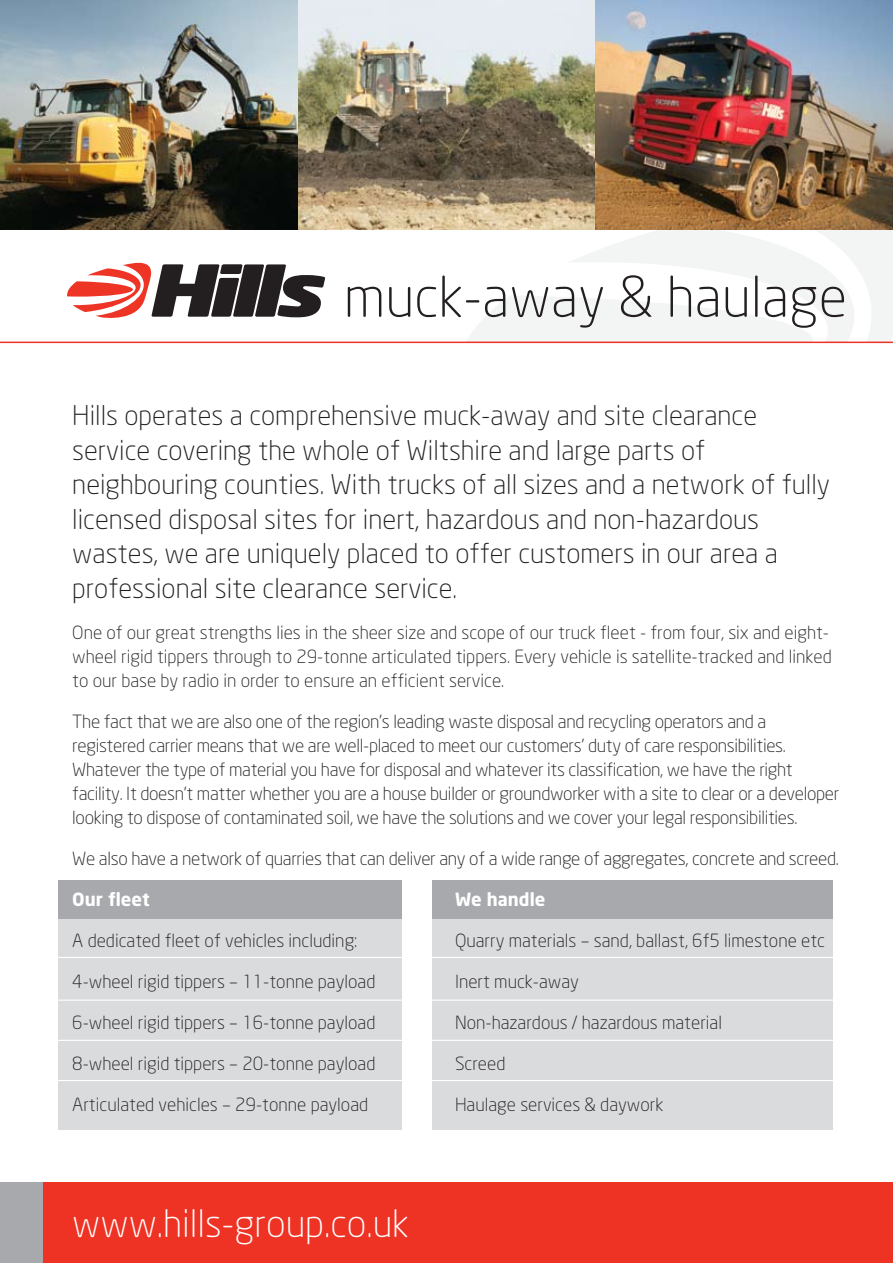
<style>
.page{position:relative;width:893px;height:1263px;background:#fff}
.page>*{position:absolute;margin:0;border:0;box-sizing:border-box;transform-origin:0 0}
.t1{font:300 55.5px "Neo Sans";color:#231f20}
.t2{font:300 37.5px "Neo Sans";color:#fff}
.t3{font:300 27px/34.5px "Neo Sans";color:#231f20}
.t4{font:300 18px/24px "Neo Sans";letter-spacing:-.02em;color:#231f20}
.t5{font:300 18px/24px "Neo Sans";color:#231f20}
.t6{font:700 18px "Neo Sans";color:#fff}
</style>
<div class="page">
<div style="left:58px;top:888px;width:774px;height:242px;background:#d9dbdc"></div>
<div style="left:58px;top:880px;width:774px;height:38px;background:#a7a9ac"></div>
<svg style="left:458px;top:230px;width:435px;height:112px;fill:#f3f4f4"></svg>
<svg style="left:67px;top:262px;width:258px;height:56px"></svg>
<hr style="left:0;top:342px;width:893px;height:1px;background:#ee3224">
<div style="left:0;top:1182px;width:893px;height:81px;background:#ee3224"></div>
<div style="left:0;top:1182px;width:43px;height:81px;background:#a7a9ac"></div>
<img style="left:298px;top:0;width:297px;height:230px">
<img style="left:595px;top:0;width:298px;height:230px">
<img style="left:0;top:0;width:298px;height:230px">
<hr style="left:56px;top:957px;width:780px;height:1px;background:#fff">
<hr style="left:56px;top:999px;width:780px;height:2px;background:#fff">
<hr style="left:56px;top:1040px;width:780px;height:1px;background:#fff">
<hr style="left:56px;top:1080px;width:780px;height:1px;background:#fff">
<div style="left:402px;top:871px;width:30px;height:265px;background:#fff"></div>
<h1 class="t1" style="left:344px;top:263px;width:505px">muck-away &amp; haulage</h1>
<p class="t3" style="left:72px;top:398px;width:759px">Hills operates a comprehensive muck-away and site clearance service covering the whole of Wiltshire and large parts of neighbouring counties. With trucks of all sizes and a network of fully licensed disposal sites for inert, hazardous and non-hazardous wastes, we are uniquely placed to offer customers in our area a professional site clearance service.</p>
<p class="t5" style="left:72px;top:620px;width:761px">One of our great strengths lies in the sheer size and scope of our truck fleet - from four, six and eight&shy;wheel rigid tippers through to 29-tonne articulated tippers. Every vehicle is satellite-tracked and linked to our base by radio in order to ensure an efficient service.</p>
<p class="t4" style="left:72px;top:709px;width:769px">The fact that we are also one of the region’s leading waste disposal and recycling operators and a registered carrier means that we are well-placed to meet our customers’ duty of care responsibilities.<br>Whatever the type of material you have for disposal and whatever its classification, we have the right facility. It doesn’t matter whether you are a house builder or groundworker with a site to clear or a developer looking to dispose of contaminated soil, we have the solutions and we cover your legal responsibilities.</p>
<p class="t4" style="left:72px;top:846px;width:768px">We also have a network of quarries that can deliver any of a wide range of aggregates, concrete and screed.</p>
<p class="t6" style="left:72px;top:887px;width:79px">Our fleet</p>
<p class="t5" style="left:72px;top:928px;width:287px">A dedicated fleet of vehicles including:</p>
<p class="t5" style="left:72px;top:969px;width:305px">4-wheel rigid tippers – 11-tonne payload</p>
<p class="t5" style="left:72px;top:1010px;width:305px">6-wheel rigid tippers – 16-tonne payload</p>
<p class="t5" style="left:72px;top:1051px;width:305px">8-wheel rigid tippers – 20-tonne payload</p>
<p class="t5" style="left:72px;top:1092px;width:297px">Articulated vehicles – 29-tonne payload</p>
<p class="t6" style="left:455px;top:888px;width:92px">We handle</p>
<p class="t5" style="left:455px;top:928px;width:372px">Quarry materials – sand, ballast, 6f5 limestone etc</p>
<p class="t5" style="left:455px;top:969px;width:125px">Inert muck-away</p>
<p class="t5" style="left:455px;top:1010px;width:269px">Non-hazardous / hazardous material</p>
<p class="t4" style="left:455px;top:1051px;width:52px">Screed</p>
<p class="t5" style="left:455px;top:1092px;width:210px">Haulage services &amp; daywork</p>
<h2 class="t2" style="left:72px;top:1201px;width:338px">www.hills-group.co.uk</h2>
</div>
